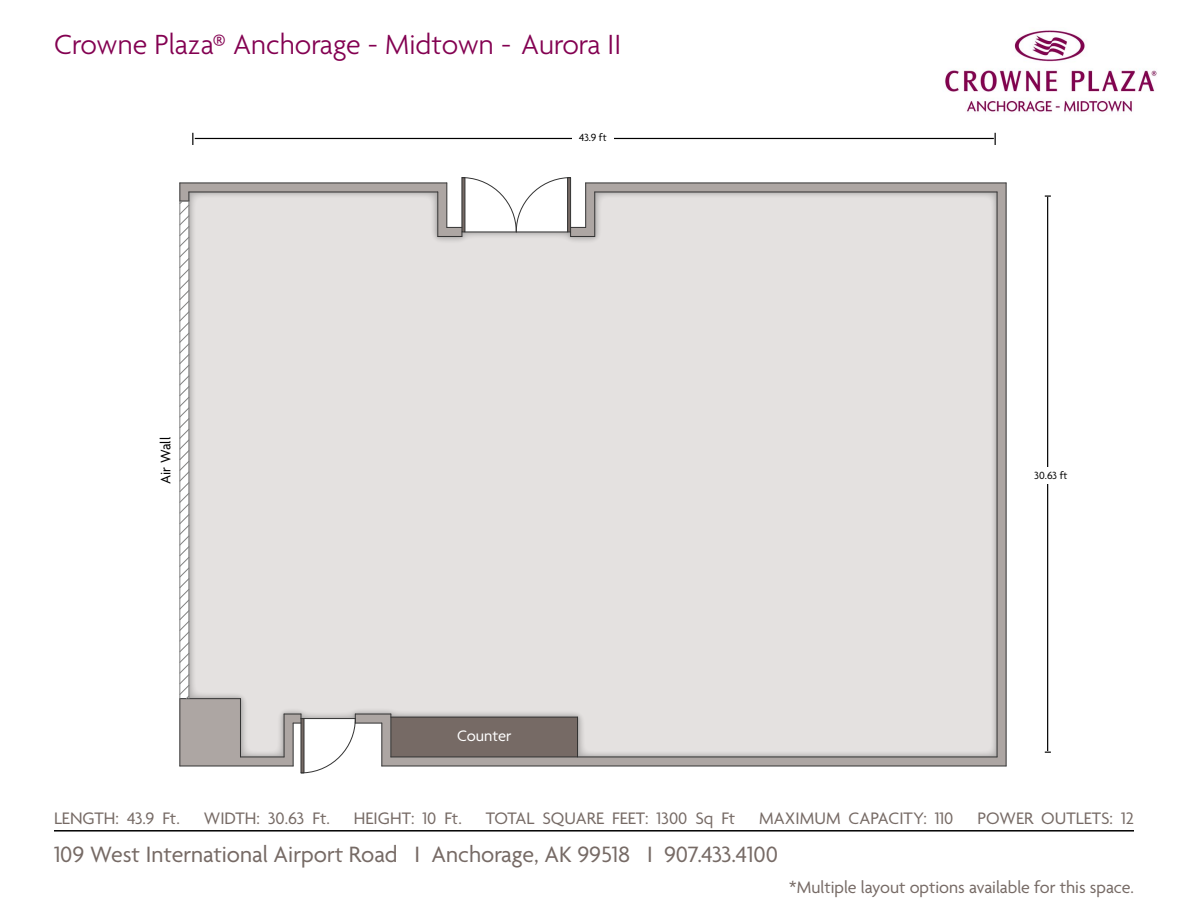
<style>
.page{position:relative;width:1188px;height:918px;background:#fff}
.page>*{position:absolute;margin:0;border:0;box-sizing:border-box;transform-origin:0 0}
.t1{font:300 30px "Agenda";color:#830051}
.t2{font:24px "Agenda";color:#766a65}
.t3{font:18px "Agenda";color:#766a65}
.t4{font:16.5px "Agenda";color:#fff}
.t5{font:15px "Agenda";color:#000}
.t6{font:11.25px "Agenda";color:#000}
</style>
<div class="page">
<svg style="left:595px;top:183px;width:411px;height:583px;background:#e0dcdb"></svg>
<hr style="left:595px;top:192px;width:402px;height:1px;background:#333">
<hr style="left:391px;top:756px;width:606px;height:1px;background:#333">
<hr style="left:997px;top:192px;width:1px;height:565px;background:#333">
<hr style="left:586px;top:182px;width:420px;height:1px;background:#333">
<hr style="left:382px;top:766px;width:624px;height:1px;background:#333">
<hr style="left:1006px;top:183px;width:1px;height:583px;background:#333">
<svg style="left:179px;top:177px;width:416px;height:597px;background:#ddd9d8"></svg>
<img style="left:945px;top:30px;width:212px;height:82px">
<hr style="left:54px;top:830px;width:1080px;height:2px;background:#000">
<hr style="left:195px;top:138px;width:799px;height:1px;background:#000">
<svg style="left:995px;top:133px;width:1px;height:12px"></svg>
<svg style="left:192px;top:133px;width:1px;height:12px"></svg>
<div style="left:572px;top:130px;width:42px;height:16px;background:#fff"></div>
<hr style="left:1047px;top:197px;width:1px;height:554px;background:#000">
<svg style="left:1045px;top:195px;width:6px;height:2px"></svg>
<div style="left:1030px;top:467px;width:42px;height:17px;background:#fff"></div>
<h1 class="t1" style="left:54px;top:29px;width:569px">Crowne Plaza® Anchorage - Midtown - Aurora II</h1>
<p class="t5" style="left:158px;top:484px;width:48px;rotate:-90deg">Air Wall</p>
<p class="t6" style="left:579px;top:132px;width:29px">43.9 ft</p>
<p class="t4" style="left:457px;top:727px;width:56px">Counter</p>
<p class="t6" style="left:1034px;top:469px;width:35px">30.63 ft</p>
<p class="t3" style="left:54px;top:809px;width:127px">LENGTH: 43.9 Ft.</p>
<p class="t3" style="left:204px;top:809px;width:128px">WIDTH: 30.63 Ft.</p>
<p class="t3" style="left:354px;top:809px;width:109px">HEIGHT: 10 Ft.</p>
<p class="t3" style="left:486px;top:809px;width:251px">TOTAL SQUARE FEET: 1300 Sq Ft</p>
<p class="t3" style="left:759px;top:809px;width:196px">MAXIMUM CAPACITY: 110</p>
<p class="t3" style="left:977px;top:809px;width:158px">POWER OUTLETS: 12</p>
<h2 class="t2" style="left:54px;top:841px;width:726px">109 West International Airport Road I Anchorage, AK 99518 I 907.433.4100</h2>
<p class="t3" style="left:789px;top:878px;width:346px">*Multiple layout options available for this space.</p>
</div>
